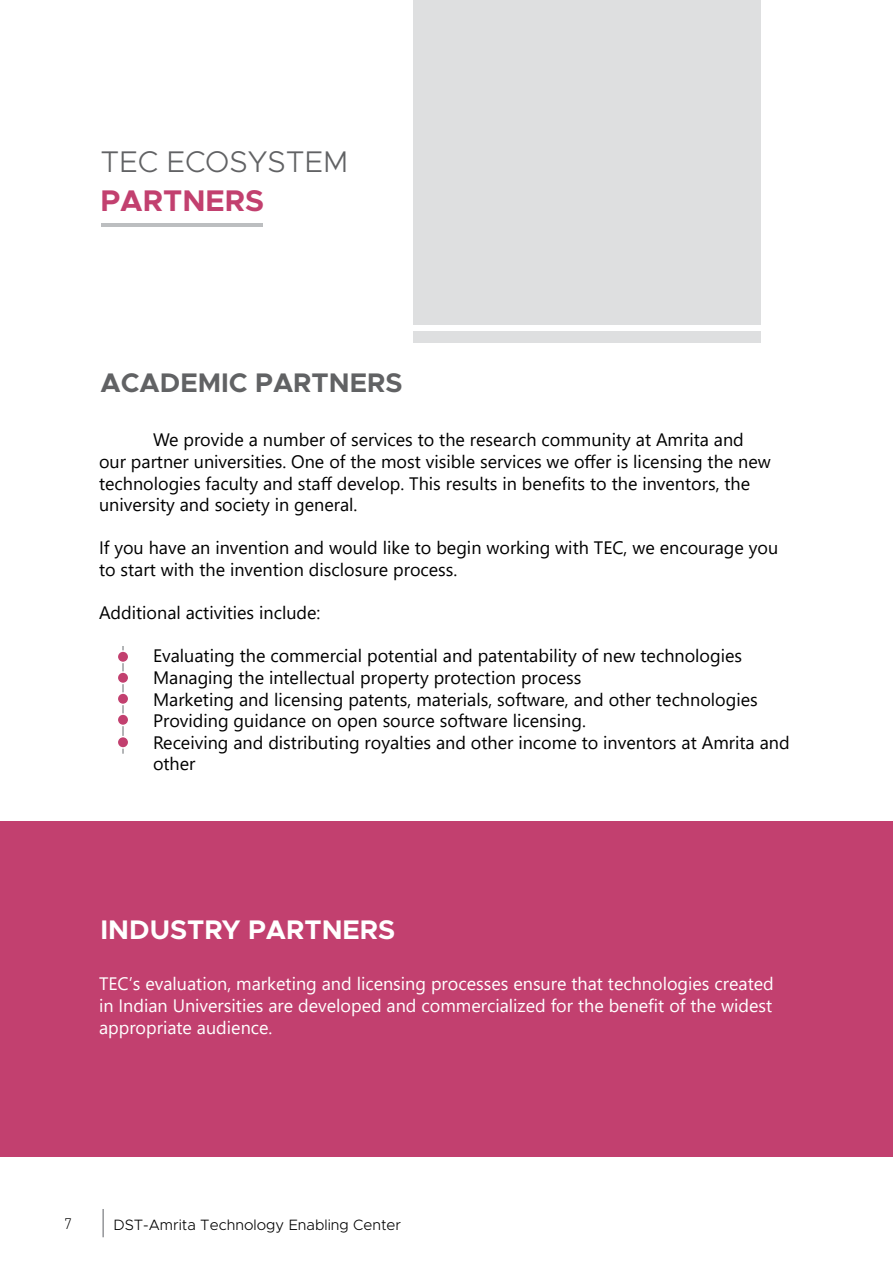
<style>
.page{position:relative;width:893px;height:1263px;background:#fff}
.page>*{position:absolute;margin:0;border:0;box-sizing:border-box;transform-origin:0 0}
.t1{font:300 30px "Metropolis";color:#616264}
.t2{font:700 30px "Metropolis";color:#c2406f}
.t3{font:700 27px "Metropolis";color:#616264}
.t4{font:700 27px "Metropolis";color:#fff}
.t5{font:18px/21.6px "Segoe UI";color:#000}
.t6{font:18px/21.6px "Segoe UI";color:#fff;text-align:justify}
.t7{font:300 15px "Metropolis";color:#000}
.t8{font:300 15px "DIN";color:#000}
</style>
<div class="page">
<hr style="left:102px;top:1209px;width:2px;height:28px;background:#939598">
<div style="left:0;top:821px;width:893px;height:336px;background:#c2406f"></div>
<div style="left:413px;top:0;width:347px;height:324px;background:#dedfe0"></div>
<hr style="left:102px;top:224px;width:161px;height:3px;background:#bcbec0">
<div style="left:413px;top:332px;width:347px;height:11px;background:#dedfe0"></div>
<hr style="left:122px;top:646px;width:2px;height:108px;background:#9b9da0">
<div style="left:117px;top:651px;width:12px;height:11px;background:#c2406f;border-radius:50%"></div>
<div style="left:117px;top:650px;width:12px;height:13px;border:2px solid #fff;border-radius:50%"></div>
<div style="left:117px;top:672px;width:12px;height:11px;background:#c2406f;border-radius:50%"></div>
<div style="left:117px;top:671px;width:12px;height:13px;border:2px solid #fff;border-radius:50%"></div>
<div style="left:117px;top:693px;width:12px;height:11px;background:#c2406f;border-radius:50%"></div>
<div style="left:117px;top:692px;width:12px;height:13px;border:2px solid #fff;border-radius:50%"></div>
<div style="left:117px;top:714px;width:12px;height:11px;background:#c2406f;border-radius:50%"></div>
<div style="left:117px;top:713px;width:12px;height:13px;border:2px solid #fff;border-radius:50%"></div>
<div style="left:117px;top:736px;width:12px;height:12px;background:#c2406f;border-radius:50%"></div>
<div style="left:117px;top:736px;width:12px;height:13px;border:2px solid #fff;border-radius:50%"></div>
<h1 class="t1" style="left:101px;top:143px;width:249px">TEC ECOSYSTEM</h1>
<h1 class="t2" style="left:101px;top:182px;width:165px">PARTNERS</h1>
<h2 class="t3" style="left:101px;top:365px;width:303px">ACADEMIC PARTNERS</h2>
<p class="t5" style="left:99px;top:428px;width:673px;text-indent:54px">We provide a number of services to the research community at Amrita and our partner universities. One of the most visible services we offer is licensing the new technologies faculty and staff develop. This results in benefits to the inventors, the university and society in general.</p>
<p class="t5" style="left:99px;top:536px;width:681px">If you have an invention and would like to begin working with TEC, we encourage you to start with the invention disclosure process.</p>
<p class="t5" style="left:99px;top:600px;width:223px">Additional activities include:</p>
<p class="t5" style="left:153px;top:644px;width:638px">Evaluating the commercial potential and patentability of new technologies Managing the intellectual property protection process<br>Marketing and licensing patents, materials, software, and other technologies Providing guidance on open source software licensing.<br>Receiving and distributing royalties and other income to inventors at Amrita and other</p>
<h2 class="t4" style="left:101px;top:913px;width:296px">INDUSTRY PARTNERS</h2>
<p class="t6" style="left:99px;top:972px;width:676px">TEC’s evaluation, marketing and licensing processes ensure that technologies created in Indian Universities are developed and commercialized for the benefit of the widest appropriate audience.</p>
<p class="t8" style="left:64px;top:1214px;width:9px">7</p>
<p class="t7" style="left:113px;top:1215px;width:289px">DST-Amrita Technology Enabling Center</p>
</div>
